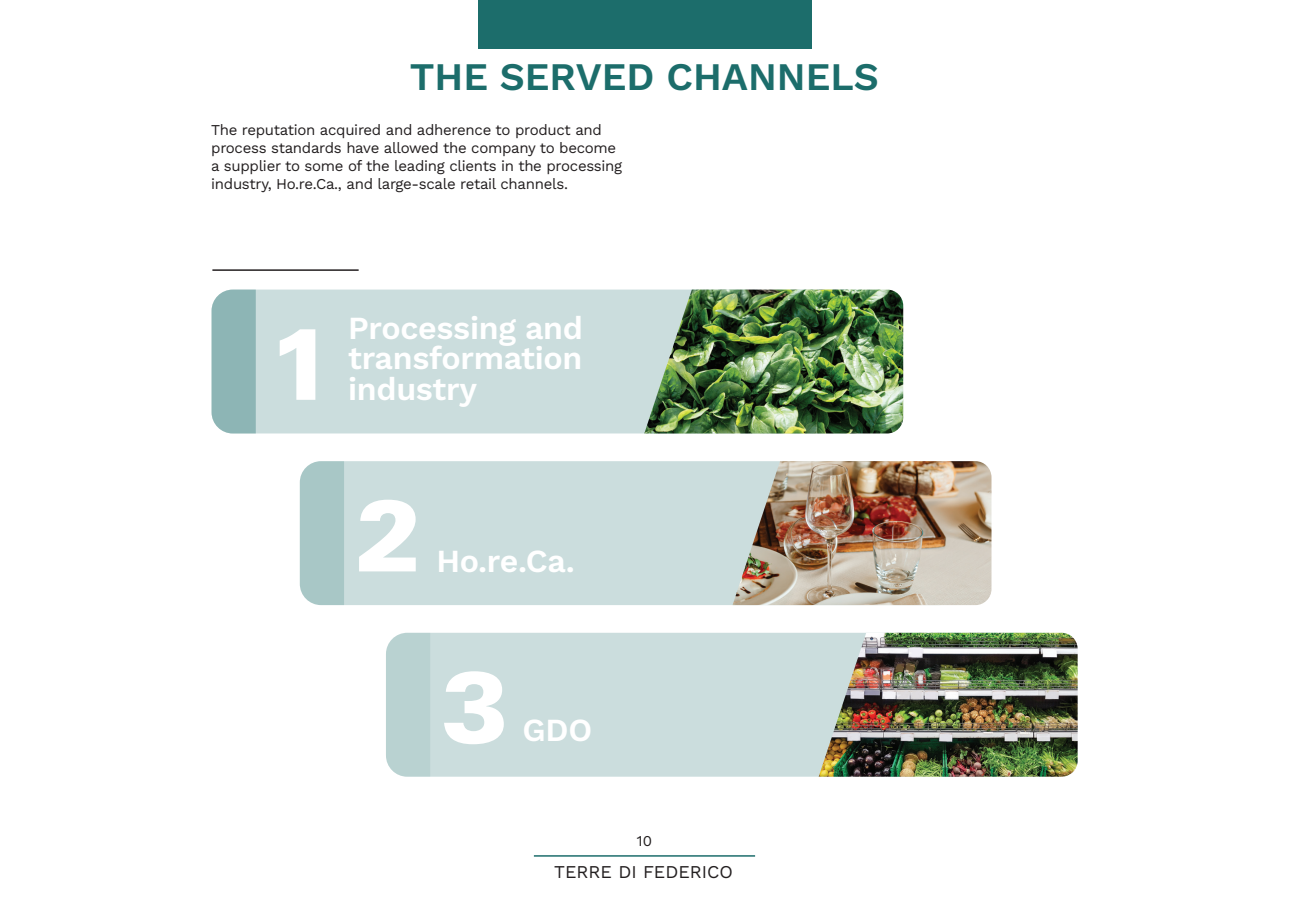
<style>
.page{position:relative;width:1289px;height:919px;background:#fff}
.page>*{position:absolute;margin:0;border:0;box-sizing:border-box;transform-origin:0 0}
.t1{font:900 101.1px "Zurich BT";color:#fff}
.t2{font:39px "Work Sans";color:#1c6d6b}
.t3{font:32.25px/30.5px "Work Sans";letter-spacing:-.01em;color:#fff}
.t4{font:18px "Work Sans";color:#231f20}
.t5{font:15px/18px "Work Sans";letter-spacing:-.02em;color:#231f20}
</style>
<div class="page">
<div style="left:211px;top:289px;width:660px;height:144px;background:#cbdddd;border-radius:21px"></div>
<svg style="left:211px;top:289px;width:45px;height:144px;background:#92b8b8"></svg>
<div style="left:300px;top:461px;width:660px;height:144px;background:#cbdddd;border-radius:21px"></div>
<div style="left:300px;top:461px;width:44px;height:144px;background:#a8c7c6"></div>
<div style="left:386px;top:632px;width:660px;height:144px;background:#cbdddd;border-radius:21px"></div>
<div style="left:386px;top:632px;width:44px;height:144px;background:#b9d2d1"></div>
<img style="left:644px;top:289px;width:259px;height:144px">
<img style="left:732px;top:461px;width:259px;height:144px">
<img style="left:818px;top:632px;width:259px;height:144px">
<hr style="left:212px;top:269px;width:146px;height:2px;background:#231f20">
<div style="left:477px;top:0;width:334px;height:49px;background:#1c6d6b"></div>
<hr style="left:534px;top:855px;width:221px;height:1px;background:#1c6d6b">
<p class="t2" style="left:410px;top:47px;width:471px">THE SERVED CHANNELS</p>
<p class="t5" style="left:211px;top:120px;width:412px">The reputation acquired and adherence to product and process standards have allowed the company to become a supplier to some of the leading clients in the processing industry, Ho.re.Ca., and large-scale retail channels.</p>
<p class="t1" style="left:266px;top:302px;width:68px">1</p>
<p class="t3" style="left:348px;top:311px;width:236px">Processing and transformation</p>
<p class="t3" style="left:348px;top:372px;width:130px">industry</p>
<p class="t1" style="left:355px;top:474px;width:68px">2</p>
<p class="t3" style="left:436px;top:544px;width:140px">Ho.re.Ca.</p>
<p class="t1" style="left:441px;top:645px;width:68px">3</p>
<p class="t3" style="left:522px;top:713px;width:71px">GDO</p>
<p class="t5" style="left:637px;top:831px;width:17px">10</p>
<p class="t4" style="left:554px;top:858px;width:180px">TERRE DI FEDERICO</p>
</div>
